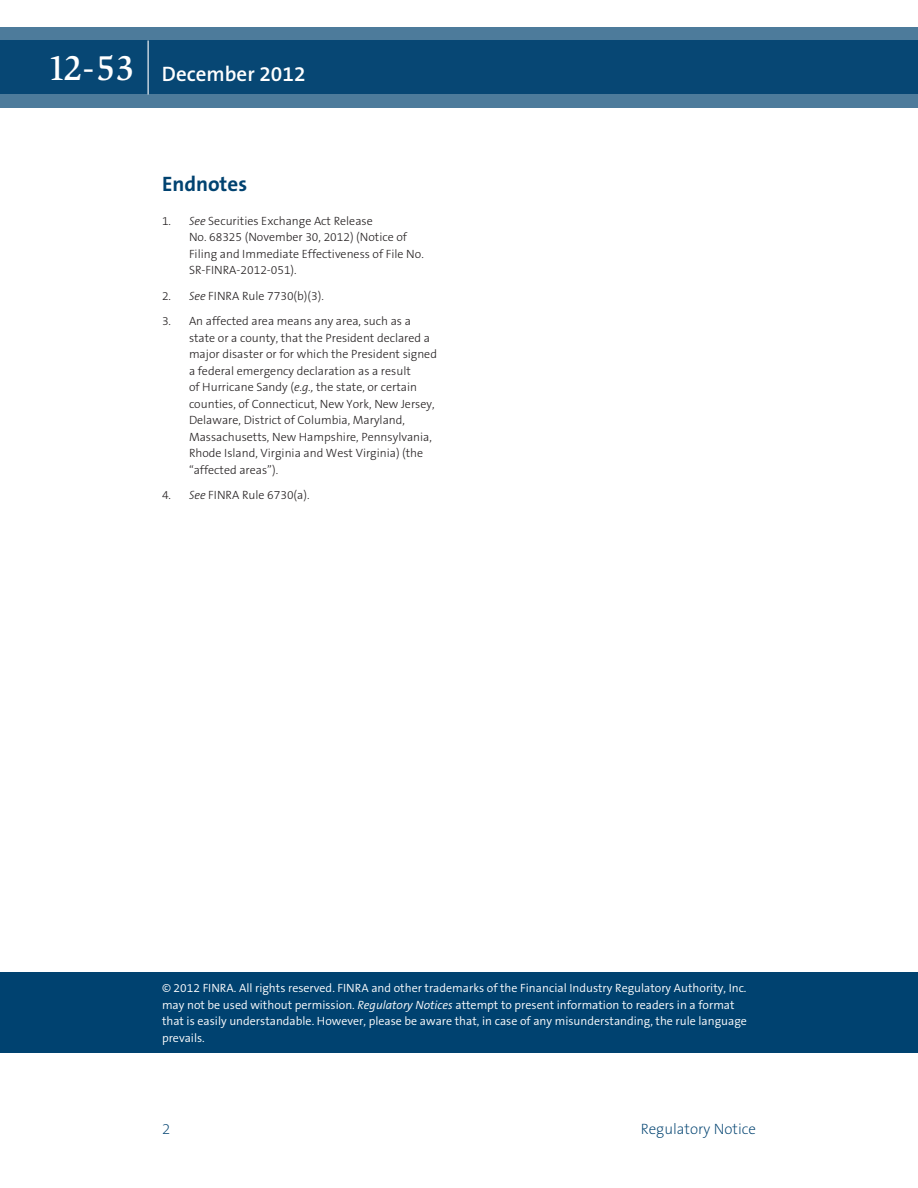
<style>
.page{position:relative;width:918px;height:1188px;background:#fff}
.page>*{position:absolute;margin:0;border:0;box-sizing:border-box;transform-origin:0 0}
.t1{font:600 21px "The Sans B6";color:#fff}
.attach_head{font:700 21px "The Sans B7";color:#004270}
.t2{font:200 15px "The Sans B2";color:#004270}
.t3{font:300 12px/16.5px "The Sans B3";color:#231f20}
.t4{font:300 12px/16.5px "The Sans B4";color:#fff}
.s1{font-family:"Slimbach LT";font-weight:500;font-size:36px}
.s2{font-style:italic}
</style>
<div class="page">
<div style="left:0;top:972px;width:918px;height:81px;background:#004270"></div>
<svg style="left:0;top:27px;width:918px;height:81px;background:#1e5881"></svg>
<hr style="left:148px;top:40px;width:1px;height:54px;background:#fff">
<h1 class="t1" style="left:47px;top:62px;width:260px"><span class="s1">12-53</span> December 2012</h1>
<p class="attach_head" style="left:162px;top:173px;width:87px">Endnotes</p>
<p class="t3" style="left:189px;top:213px;width:236px;text-indent:-27px">1. <span class="s2">See</span> Securities Exchange Act Release<br>No. 68325 (November 30, 2012) (Notice of Filing and Immediate Effectiveness of File No.<br>SR-FINRA-2012-051).</p>
<p class="t3" style="left:162px;top:288px;width:163px">2. <span class="s2">See</span> FINRA Rule 7730(b)(3).</p>
<p class="t3" style="left:189px;top:313px;width:250px;text-indent:-27px">3. An affected area means any area, such as a state or a county, that the President declared a major disaster or for which the President signed a federal emergency declaration as a result<br>of Hurricane Sandy (<span class="s2">e.g.,</span> the state, or certain counties, of Connecticut, New York, New Jersey, Delaware, District of Columbia, Maryland, Massachusetts, New Hampshire, Pennsylvania, Rhode Island, Virginia and West Virginia) (the “affected areas”).</p>
<p class="t3" style="left:162px;top:487px;width:149px">4. <span class="s2">See</span> FINRA Rule 6730(a).</p>
<p class="t4" style="left:162px;top:980px;width:586px">© 2012 FINRA. All rights reserved. FINRA and other trademarks of the Financial Industry Regulatory Authority, Inc. may not be used without permission. <span class="s2">Regulatory Notices</span> attempt to present information to readers in a format that is easily understandable. However, please be aware that, in case of any misunderstanding, the rule language prevails.</p>
<p class="t2" style="left:162px;top:1121px;width:10px">2</p>
<p class="t2" style="left:641px;top:1121px;width:117px">Regulatory Notice</p>
</div>
